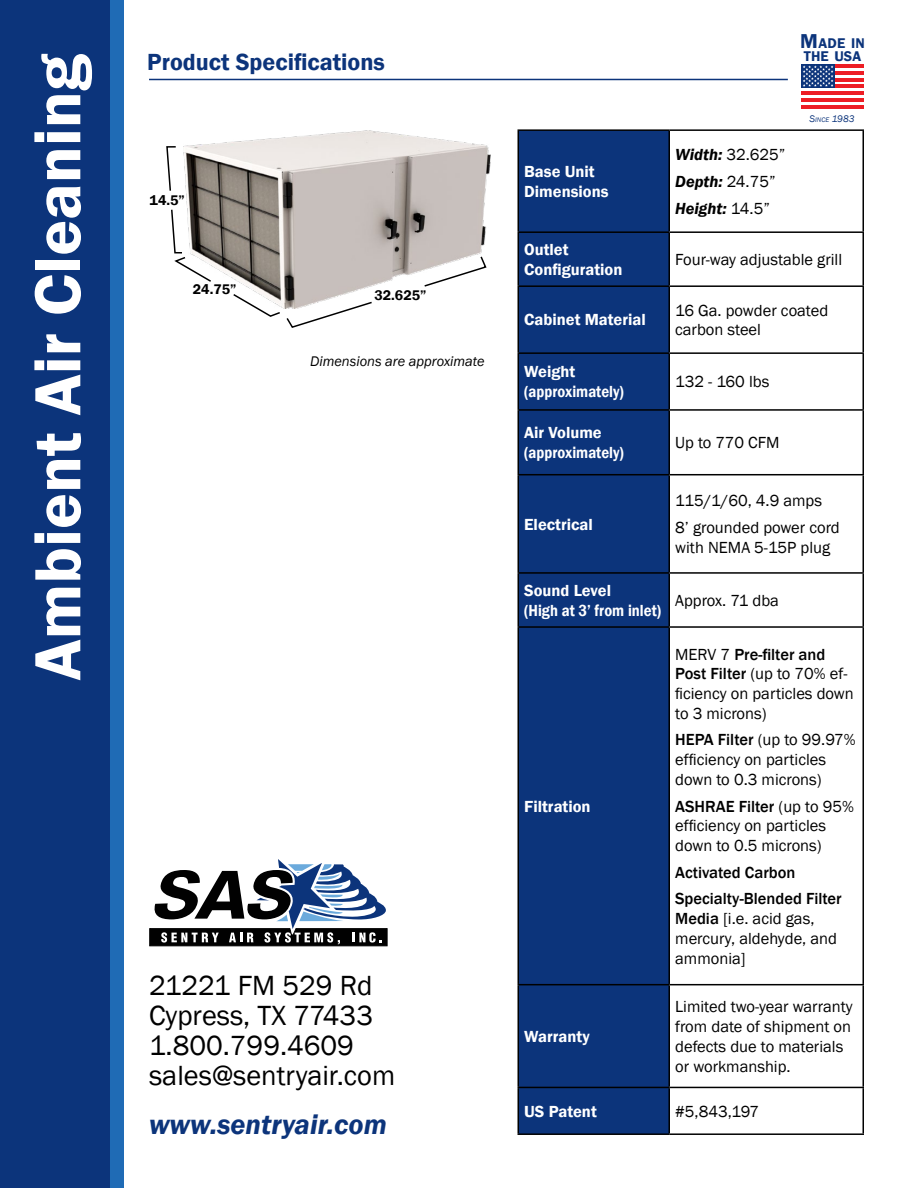
<style>
.page{position:relative;width:918px;height:1188px;background:#fff}
.page>*{position:absolute;margin:0;border:0;box-sizing:border-box;transform-origin:0 0}
.t1{font:600 67.5px "Franklin Gothic";color:#fff}
.t2{font:28.5px/30px "Franklin Gothic";color:#000}
.t3{font:italic 600 28.5px "Franklin Gothic";color:#0c347b}
.t4{font:600 24px "Franklin Gothic";color:#0c347b}
.t5{font:16.5px/19.8px "Franklin Gothic";color:#000}
.t6{font:600 16.5px/19.8px "Franklin Gothic";color:#fff}
.t7{font:500 16.5px/26.5px "Franklin Gothic";color:#000}
.t8{font:italic 600 16.5px/26.5px "Franklin Gothic";color:#000}
.t9{font:italic 14.4px "Franklin Gothic";color:#000}
.t10{font:600 14.4px "Franklin Gothic";color:#000}
.t11{font:600 14.4px/12.8px "Franklin Gothic";letter-spacing:.01em;color:#0c347b}
.t12{font:italic 9.9px "Franklin Gothic";color:#0c347b}
.s1{font-size:20.7px}
.s2{font-weight:400;font-style:normal}
.s3{font-size:6.9px}
.s4{font-weight:500}
</style>
<div class="page">
<img style="left:183px;top:131px;width:308px;height:162px">
<div style="left:0;top:0;width:110px;height:1188px;background:#0c347b"></div>
<div style="left:110px;top:0;width:14px;height:1188px;background:#1f6bb5"></div>
<div style="left:519px;top:131px;width:149px;height:1002px;background:#0c347b"></div>
<hr style="left:518px;top:129px;width:151px;height:2px;background:#000">
<hr style="left:518px;top:131px;width:1px;height:100px;background:#000">
<hr style="left:669px;top:129px;width:195px;height:2px;background:#000">
<hr style="left:668px;top:131px;width:2px;height:100px;background:#000">
<hr style="left:862px;top:131px;width:2px;height:100px;background:#000">
<hr style="left:518px;top:231px;width:151px;height:2px;background:#000">
<hr style="left:518px;top:233px;width:1px;height:52px;background:#000">
<hr style="left:669px;top:231px;width:195px;height:2px;background:#000">
<hr style="left:668px;top:233px;width:2px;height:52px;background:#000">
<hr style="left:862px;top:233px;width:2px;height:52px;background:#000">
<hr style="left:518px;top:285px;width:151px;height:2px;background:#000">
<hr style="left:518px;top:287px;width:1px;height:65px;background:#000">
<hr style="left:669px;top:285px;width:195px;height:2px;background:#000">
<hr style="left:668px;top:287px;width:2px;height:65px;background:#000">
<hr style="left:862px;top:287px;width:2px;height:65px;background:#000">
<hr style="left:518px;top:352px;width:151px;height:2px;background:#000">
<hr style="left:518px;top:354px;width:1px;height:55px;background:#000">
<hr style="left:669px;top:352px;width:195px;height:2px;background:#000">
<hr style="left:668px;top:354px;width:2px;height:55px;background:#000">
<hr style="left:862px;top:354px;width:2px;height:55px;background:#000">
<hr style="left:518px;top:409px;width:151px;height:2px;background:#000">
<hr style="left:518px;top:411px;width:1px;height:63px;background:#000">
<hr style="left:669px;top:409px;width:195px;height:2px;background:#000">
<hr style="left:668px;top:411px;width:2px;height:63px;background:#000">
<hr style="left:862px;top:411px;width:2px;height:63px;background:#000">
<hr style="left:518px;top:474px;width:151px;height:1px;background:#000">
<hr style="left:518px;top:475px;width:1px;height:97px;background:#000">
<hr style="left:669px;top:474px;width:195px;height:1px;background:#000">
<hr style="left:668px;top:475px;width:2px;height:97px;background:#000">
<hr style="left:862px;top:475px;width:2px;height:97px;background:#000">
<hr style="left:518px;top:572px;width:151px;height:2px;background:#000">
<hr style="left:518px;top:574px;width:1px;height:52px;background:#000">
<hr style="left:669px;top:572px;width:195px;height:2px;background:#000">
<hr style="left:668px;top:574px;width:2px;height:52px;background:#000">
<hr style="left:862px;top:574px;width:2px;height:52px;background:#000">
<hr style="left:518px;top:626px;width:151px;height:2px;background:#000">
<hr style="left:518px;top:628px;width:1px;height:356px;background:#000">
<hr style="left:669px;top:626px;width:195px;height:2px;background:#000">
<hr style="left:668px;top:628px;width:2px;height:356px;background:#000">
<hr style="left:862px;top:628px;width:2px;height:356px;background:#000">
<hr style="left:518px;top:984px;width:151px;height:1px;background:#000">
<hr style="left:518px;top:985px;width:1px;height:102px;background:#000">
<hr style="left:669px;top:984px;width:195px;height:1px;background:#000">
<hr style="left:668px;top:985px;width:2px;height:102px;background:#000">
<hr style="left:862px;top:985px;width:2px;height:102px;background:#000">
<hr style="left:518px;top:1087px;width:151px;height:1px;background:#000">
<hr style="left:518px;top:1088px;width:1px;height:45px;background:#000">
<hr style="left:669px;top:1087px;width:195px;height:1px;background:#000">
<hr style="left:668px;top:1088px;width:2px;height:45px;background:#000">
<hr style="left:862px;top:1088px;width:2px;height:45px;background:#000">
<hr style="left:518px;top:1133px;width:151px;height:2px;background:#000">
<hr style="left:669px;top:1133px;width:195px;height:2px;background:#000">
<svg style="left:149px;top:859px;width:239px;height:88px"></svg>
<hr style="left:149px;top:79px;width:639px;height:1px;background:#0c347b">
<svg style="left:801px;top:81px;width:63px;height:21px"></svg>
<hr style="left:835px;top:65px;width:29px;height:3px;background:#ed1d24">
<hr style="left:835px;top:71px;width:29px;height:4px;background:#ed1d24">
<hr style="left:835px;top:78px;width:29px;height:3px;background:#ed1d24">
<hr style="left:835px;top:84px;width:29px;height:4px;background:#ed1d24">
<hr style="left:801px;top:91px;width:63px;height:3px;background:#ed1d24">
<hr style="left:801px;top:98px;width:63px;height:3px;background:#ed1d24">
<hr style="left:801px;top:105px;width:63px;height:4px;background:#ed1d24">
<div style="left:801px;top:65px;width:34px;height:23px;background:#0c347b"></div>
<svg style="left:803px;top:65px;width:30px;height:22px"></svg>
<svg style="left:166px;top:146px;width:10px;height:45px"></svg>
<svg style="left:171px;top:208px;width:42px;height:75px"></svg>
<svg style="left:233px;top:293px;width:139px;height:35px"></svg>
<svg style="left:423px;top:255px;width:65px;height:33px"></svg>
<h1 class="t1" style="left:16px;top:680px;width:628px;rotate:-90deg">Ambient Air Cleaning</h1>
<h3 class="t4" style="left:147px;top:47px;width:239px">Product Specifications</h3>
<p class="t10" style="left:150px;top:191px;width:37px">14.5”</p>
<p class="t10" style="left:193px;top:281px;width:45px">24.75”</p>
<p class="t10" style="left:374px;top:286px;width:54px">32.625”</p>
<p class="t9" style="left:310px;top:352px;width:176px">Dimensions are approximate</p>
<h2 class="t2" style="left:149px;top:971px;width:248px">21221 FM 529 Rd<br>Cypress, TX 77433<br>1.800.799.4609 sales@sentryair.com</h2>
<h2 class="t3" style="left:149px;top:1106px;width:239px">www.sentryair.com</h2>
<p class="t11" style="left:800px;top:37px;width:66px"><span class="s1">M</span>ADE IN<br>THE USA</p>
<p class="t6" style="left:524px;top:162px;width:86px">Base Unit<br>Dimensions</p>
<p class="t8" style="left:675px;top:142px;width:112px">Width: <span class="s2">32.625”<br></span>Depth: <span class="s2">24.75”<br></span>Height: <span class="s2">14.5”</span></p>
<p class="t12" style="left:810px;top:112px;width:47px">S<span class="s3">INCE</span> 1983</p>
<p class="t6" style="left:524px;top:240px;width:100px">Outlet<br>Configuration</p>
<p class="t5" style="left:675px;top:250px;width:168px">Four-way adjustable grill</p>
<p class="t6" style="left:524px;top:310px;width:123px">Cabinet Material</p>
<p class="t5" style="left:675px;top:301px;width:154px">16 Ga. powder coated carbon steel</p>
<p class="t6" style="left:524px;top:362px;width:101px">Weight (approximately)</p>
<p class="t5" style="left:675px;top:372px;width:96px">132 - 160 lbs</p>
<p class="t6" style="left:524px;top:423px;width:101px">Air Volume (approximately)</p>
<p class="t5" style="left:675px;top:433px;width:106px">Up to 770 CFM</p>
<p class="t6" style="left:524px;top:514px;width:70px">Electrical</p>
<p class="t5" style="left:675px;top:488px;width:166px;line-height:26.5px">115/1/60, 4.9 amps<br>8’ grounded power cord</p>
<p class="t5" style="left:675px;top:538px;width:156px">with NEMA 5-15P plug</p>
<p class="t6" style="left:524px;top:581px;width:138px">Sound Level<br>(High at 3’ from inlet)</p>
<p class="t5" style="left:675px;top:591px;width:105px">Approx. 71 dba</p>
<p class="t6" style="left:524px;top:796px;width:68px">Filtration</p>
<p class="t6" style="left:524px;top:1027px;width:67px">Warranty</p>
<p class="t5" style="left:675px;top:644px;width:180px">MERV 7 <span class="s4">Pre-filter and<br>Post Filter</span> (up to 70% ef&shy;ficiency on particles down to 3 microns)</p>
<p class="t5" style="left:675px;top:730px;width:182px"><span class="s4">HEPA Filter</span> (up to 99.97% efficiency on particles down to 0.3 microns)</p>
<p class="t5" style="left:675px;top:797px;width:180px"><span class="s4">ASHRAE Filter</span> (up to 95% efficiency on particles down to 0.5 microns)</p>
<p class="t7" style="left:675px;top:859px;width:168px">Activated Carbon<br>Specialty-Blended Filter</p>
<p class="t5" style="left:675px;top:909px;width:163px"><span class="s4">Media</span> [i.e. acid gas, mercury, aldehyde, and ammonia]</p>
<p class="t5" style="left:675px;top:997px;width:179px">Limited two-year warranty from date of shipment on defects due to materials or workmanship.</p>
<p class="t6" style="left:524px;top:1101px;width:74px">US Patent</p>
<p class="t5" style="left:675px;top:1102px;width:85px">#5,843,197</p>
</div>
